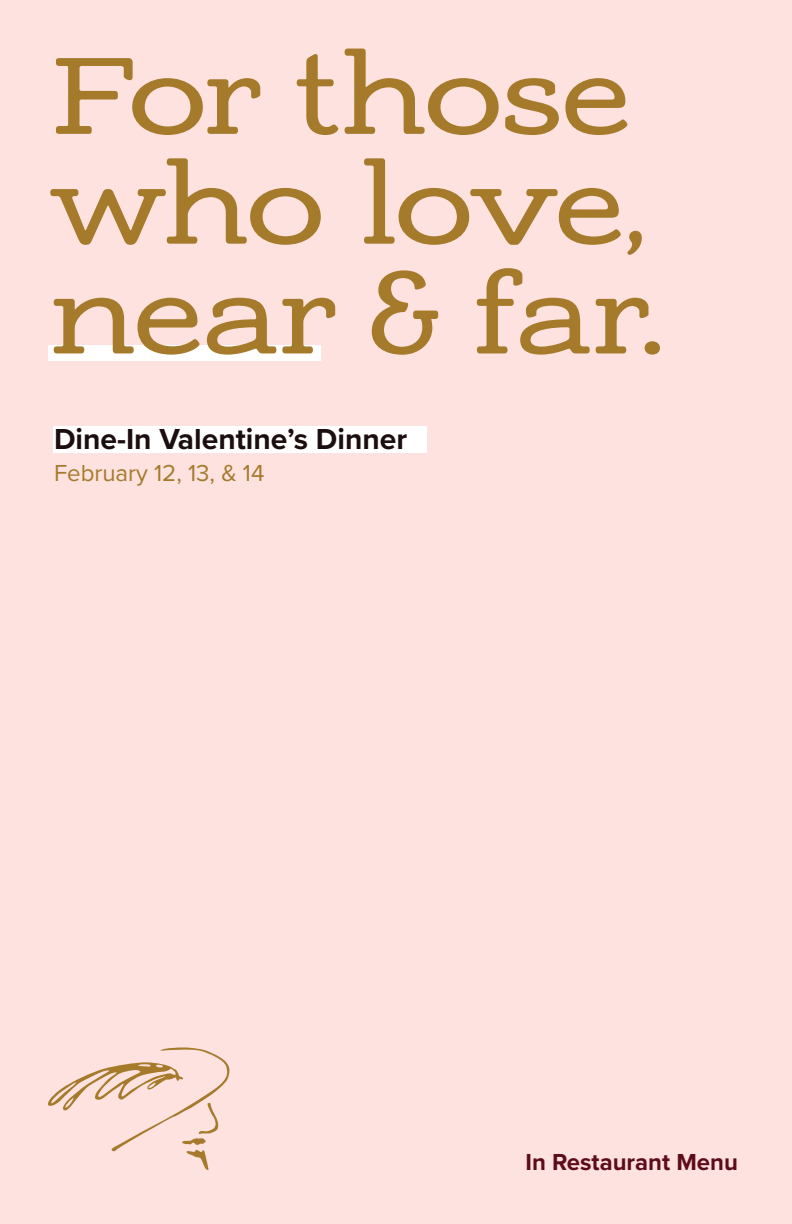
<style>
.page{position:relative;width:792px;height:1224px;background:#fde2df}
.page>*{position:absolute;margin:0;border:0;box-sizing:border-box;transform-origin:0 0}
.t1{font:113.8px/109.8px "Adorn S Slab Serif";letter-spacing:-.055em;color:#a67a2b}
.t2{font:700 30px "Proxima Nova";color:#1c0d0f}
.t3{font:24px "Proxima Nova";color:#a67a2b}
.t4{font:700 24px "Proxima Nova";color:#5e0b1a}
</style>
<div class="page">
<div style="left:53px;top:426px;width:374px;height:27px;background:#fff"></div>
<svg style="left:48px;top:1047px;width:182px;height:123px"></svg>
<div style="left:48px;top:346px;width:273px;height:15px;background:#fff"></div>
<p class="t1" style="left:48px;top:41px;width:617px">For those who love, near &amp; far.</p>
<p class="t2" style="left:54px;top:417px;width:355px">Dine-In Valentine’s Dinner</p>
<p class="t3" style="left:54px;top:455px;width:212px">February 12, 13, &amp; 14</p>
<p class="t4" style="left:526px;top:1144px;width:214px">In Restaurant Menu</p>
</div>
